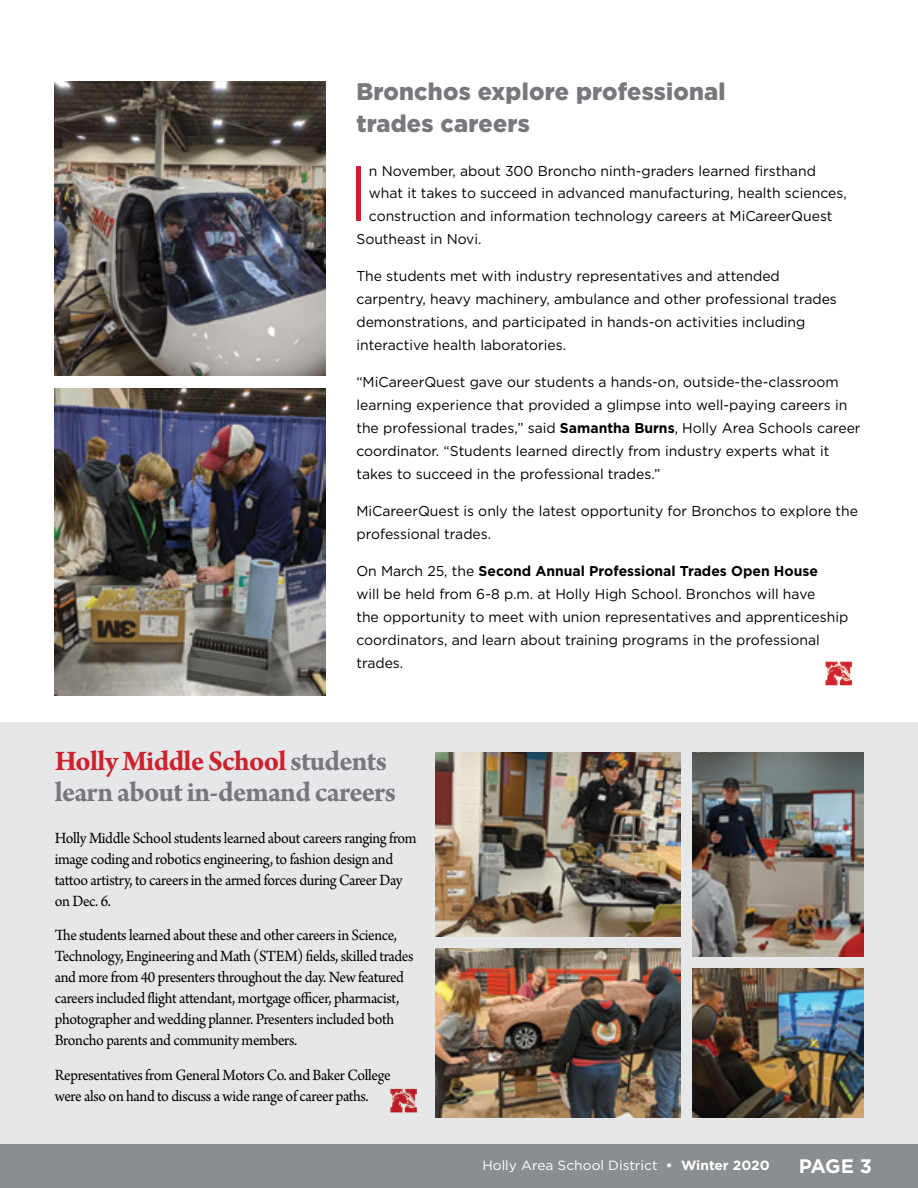
<style>
.page{position:relative;width:918px;height:1188px;background:#fff}
.page>*{position:absolute;margin:0;border:0;box-sizing:border-box;transform-origin:0 0}
.t1{font:300 78.6px "Gotham";color:#ce202f}
.t2{font:700 30px/31.5px "Arno Pro";letter-spacing:-.02em;color:#77787b}
.t3{font:900 24px/32.1px "Gotham";letter-spacing:.01em;color:#77787b}
.t4{font:700 19.5px "Gotham";color:#fff}
.t5{font:16.5px/21px "Arno Pro";letter-spacing:-.025em;color:#000;scale:.95 1}
.t6{font:14.25px/23.1px "Gotham";color:#000}
.t7{font:13.35px "Gotham";color:#fff}
.s1{font-weight:700}
.s2{color:#ce202f}
</style>
<div class="page">
<div style="left:1px;top:1144px;width:917px;height:44px;background:#8b8e90"></div>
<img style="left:825px;top:662px;width:27px;height:24px">
<div style="left:0;top:722px;width:918px;height:422px;background:#e6e7e8"></div>
<img style="left:55px;top:81px;width:270px;height:294px">
<img style="left:54px;top:389px;width:272px;height:307px">
<img style="left:436px;top:753px;width:244px;height:183px">
<img style="left:436px;top:948px;width:244px;height:169px">
<img style="left:692px;top:968px;width:172px;height:149px">
<img style="left:692px;top:753px;width:172px;height:203px">
<img style="left:390px;top:1089px;width:27px;height:24px">
<h3 class="t3" style="left:356px;top:75px;width:371px">Bronchos explore professional trades careers</h3>
<h1 class="t1" style="left:348px;top:143px;width:23px">I</h1>
<p class="t6" style="left:369px;top:159px;width:449px">n November, about 300 Broncho ninth-graders learned firsthand</p>
<p class="t6" style="left:369px;top:181px;width:479px">what it takes to succeed in advanced manufacturing, health sciences,</p>
<p class="t6" style="left:369px;top:204px;width:465px">construction and information technology careers at MiCareerQuest</p>
<p class="t6" style="left:356px;top:227px;width:127px">Southeast in Novi.</p>
<p class="t6" style="left:356px;top:264px;width:482px">The students met with industry representatives and attended carpentry, heavy machinery, ambulance and other professional trades demonstrations, and participated in hands-on activities including interactive health laboratories.</p>
<p class="t6" style="left:356px;top:370px;width:506px">“MiCareerQuest gave our students a hands-on, outside-the-classroom learning experience that provided a glimpse into well-paying careers in the professional trades,” said <span class="s1">Samantha Burns</span>, Holly Area Schools career coordinator. “Students learned directly from industry experts what it takes to succeed in the professional trades.”</p>
<p class="t6" style="left:356px;top:499px;width:503px">MiCareerQuest is only the latest opportunity for Bronchos to explore the professional trades.</p>
<p class="t6" style="left:356px;top:559px;width:493px">On March 25, the <span class="s1">Second Annual Professional Trades Open House<br></span>will be held from 6-8 p.m. at Holly High School. Bronchos will have<br>the opportunity to meet with union representatives and apprenticeship coordinators, and learn about training programs in the professional trades.</p>
<h2 class="t2" style="left:55px;top:747px;width:343px"><span class="s2">Holly Middle School</span> students learn about in-demand careers</h2>
<p class="t5" style="left:55px;top:828px;width:383px">Holly Middle School students learned about careers ranging from image coding and robotics engineering, to fashion design and tattoo artistry, to careers in the armed forces during Career Day on Dec. 6.</p>
<p class="t5" style="left:55px;top:926px;width:379px">The students learned about these and other careers in Science, Technology, Engineering and Math (STEM) fields, skilled trades and more from 40 presenters throughout the day. New featured careers included flight attendant, mortgage officer, pharmacist, photographer and wedding planner. Presenters included both Broncho parents and community members.</p>
<p class="t5" style="left:55px;top:1065px;width:355px">Representatives from General Motors Co. and Baker College were also on hand to discuss a wide range of career paths.</p>
<p class="t7" style="left:482px;top:1156px;width:289px">Holly Area School District <span class="s1">• Winter 2020</span></p>
<h3 class="t4" style="left:799px;top:1153px;width:75px">PAGE 3</h3>
</div>
